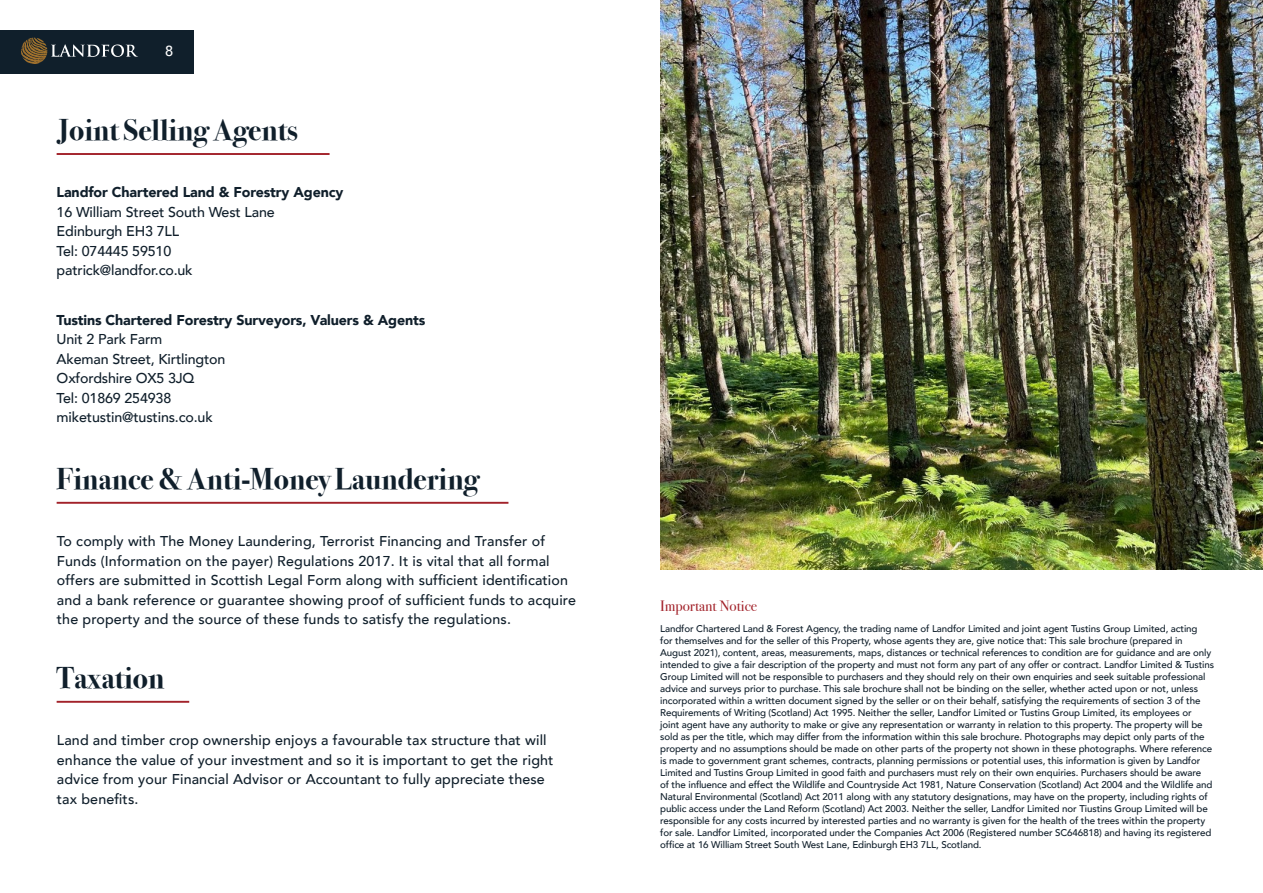
<style>
.page{position:relative;width:1263px;height:893px;background:#fff}
.page>*{position:absolute;margin:0;border:0;box-sizing:border-box;transform-origin:0 0}
.t1{font:700 30px "Bodoni Svty Two ITCTT";color:#101f2b}
.t2{font:15px "Bodoni Svty Two ITCTT";color:#a2222a}
.t3{font:500 14.55px "Avenir";color:#fff}
.t4{font:500 14.25px/19.5px "Avenir";letter-spacing:.01em;color:#101f2b}
.t5{font:500 14.25px/19.5px "Avenir";letter-spacing:-.01em;color:#101f2b}
.t6{font:900 14.25px "Avenir";letter-spacing:-.01em;color:#101f2b}
.t7{font:500 9.75px/12px "Avenir";letter-spacing:-.01em;color:#101f2b}
</style>
<div class="page">
<img style="left:660px;top:0;width:603px;height:570px">
<div style="left:0;top:30px;width:193px;height:43px;background:#101f2b"></div>
<svg style="left:21px;top:38px;width:117px;height:26px"></svg>
<hr style="left:57px;top:153px;width:273px;height:2px;background:#a2222a">
<hr style="left:57px;top:502px;width:451px;height:2px;background:#a2222a">
<hr style="left:57px;top:701px;width:132px;height:2px;background:#a2222a">
<h3 class="t3" style="left:165px;top:39px;width:10px">8</h3>
<h1 class="t1" style="left:57px;top:105px;width:243px">Joint Selling Agents</h1>
<h3 class="t6" style="left:57px;top:180px;width:288px">Landfor Chartered Land &amp; Forestry Agency</h3>
<h3 class="t5" style="left:57px;top:201px;width:220px">16 William Street South West Lane<br>Edinburgh EH3 7LL<br>Tel: 074445 59510 patrick@landfor.co.uk</h3>
<h3 class="t6" style="left:57px;top:308px;width:370px">Tustins Chartered Forestry Surveyors, Valuers &amp; Agents</h3>
<h3 class="t5" style="left:57px;top:329px;width:170px">Unit 2 Park Farm<br>Akeman Street, Kirtlington<br>Oxfordshire OX5 3JQ<br>Tel: 01869 254938 miketustin@tustins.co.uk</h3>
<h1 class="t1" style="left:57px;top:454px;width:423px">Finance &amp; Anti-Money Laundering</h1>
<p class="t4" style="left:57px;top:531px;width:521px">To comply with The Money Laundering, Terrorist Financing and Transfer of Funds (Information on the payer) Regulations 2017. It is vital that all formal offers are submitted in Scottish Legal Form along with sufficient identification and a bank reference or guarantee showing proof of sufficient funds to acquire the property and the source of these funds to satisfy the regulations.</p>
<h1 class="t1" style="left:57px;top:653px;width:109px">Taxation</h1>
<p class="t4" style="left:57px;top:730px;width:498px">Land and timber crop ownership enjoys a favourable tax structure that will enhance the value of your investment and so it is important to get the right advice from your Financial Advisor or Accountant to fully appreciate these tax benefits.</p>
<h2 class="t2" style="left:660px;top:594px;width:99px">Important Notice</h2>
<p class="t7" style="left:660px;top:622px;width:555px">Landfor Chartered Land &amp; Forest Agency, the trading name of Landfor Limited and joint agent Tustins Group Limited, acting<br>for themselves and for the seller of this Property, whose agents they are, give notice that: This sale brochure (prepared in August 2021), content, areas, measurements, maps, distances or technical references to condition are for guidance and are only intended to give a fair description of the property and must not form any part of any offer or contract. Landfor Limited &amp; Tustins Group Limited will not be responsible to purchasers and they should rely on their own enquiries and seek suitable professional advice and surveys prior to purchase. This sale brochure shall not be binding on the seller, whether acted upon or not, unless incorporated within a written document signed by the seller or on their behalf, satisfying the requirements of section 3 of the Requirements of Writing (Scotland) Act 1995. Neither the seller, Landfor Limited or Tustins Group Limited, its employees or<br>joint agent have any authority to make or give any representation or warranty in relation to this property. The property will be sold as per the title, which may differ from the information within this sale brochure. Photographs may depict only parts of the property and no assumptions should be made on other parts of the property not shown in these photographs. Where reference is made to government grant schemes, contracts, planning permissions or potential uses, this information is given by Landfor Limited and Tustins Group Limited in good faith and purchasers must rely on their own enquiries. Purchasers should be aware<br>of the influence and effect the Wildlife and Countryside Act 1981, Nature Conservation (Scotland) Act 2004 and the Wildlife and Natural Environmental (Scotland) Act 2011 along with any statutory designations, may have on the property, including rights of public access under the Land Reform (Scotland) Act 2003. Neither the seller, Landfor Limited nor Tiustins Group Limited will be responsible for any costs incurred by interested parties and no warranty is given for the health of the trees within the property for sale. Landfor Limited, incorporated under the Companies Act 2006 (Registered number SC646818) and having its registered office at 16 William Street South West Lane, Edinburgh EH3 7LL, Scotland.</p>
</div>
